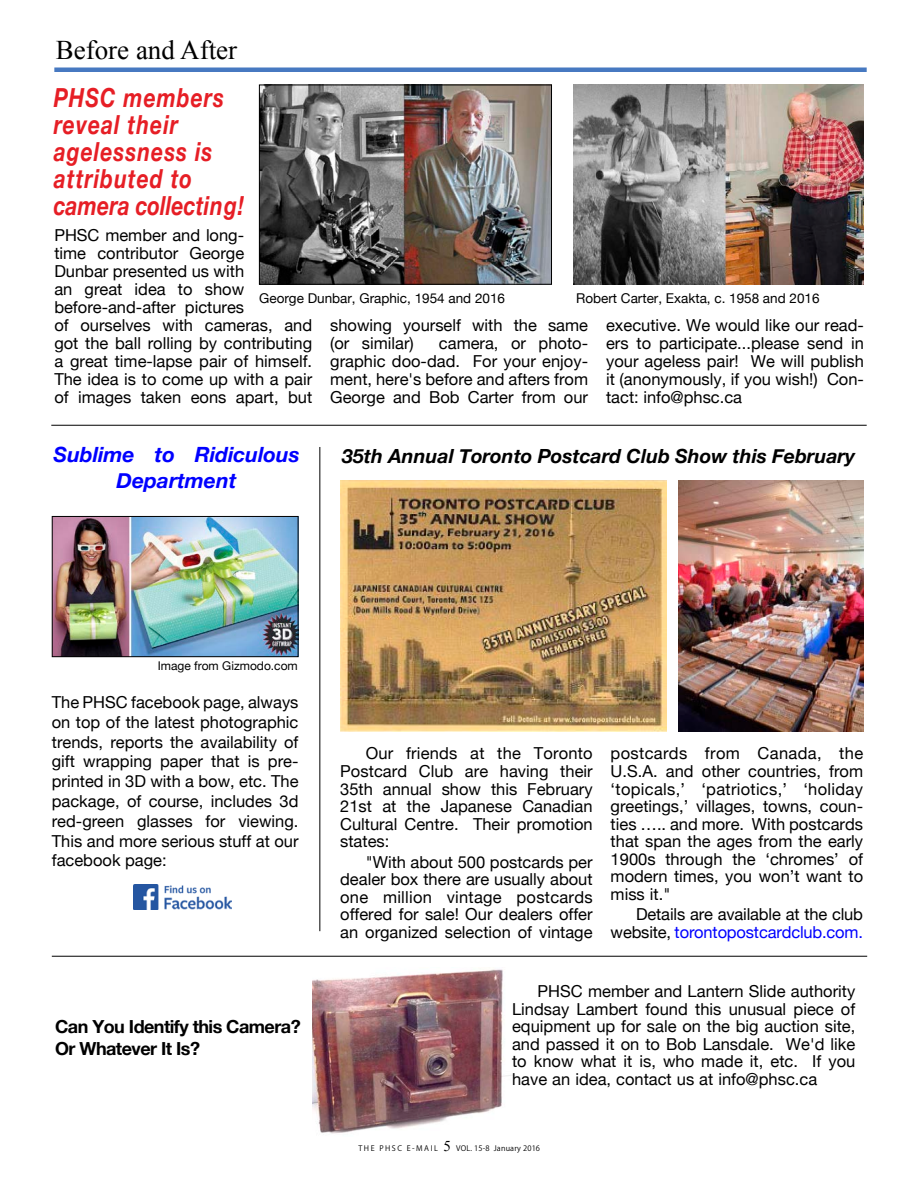
<style>
.page{position:relative;width:918px;height:1188px;background:#fff}
.page>*{position:absolute;margin:0;border:0;box-sizing:border-box;transform-origin:0 0}
.t1{font:27px "Times New Roman";color:#000}
.t2{font:italic 700 26.25px/27px "Helvetica Neue";letter-spacing:.05em;color:#e61e25;scale:.8 1}
.t3{font:italic 700 21px/25.2px "Helvetica Neue";color:#00f;text-align:center}
.t4{font:italic 700 19.5px "Helvetica Neue";color:#000}
.t5{font:700 18px/21.6px "Helvetica Neue";letter-spacing:-.03em;color:#000}
.t6{font:16.5px/17.5px "Helvetica Neue";color:#000;text-align:justify}
.t7{font:13.5px "Helvetica Neue";color:#000}
.t8{font:12px "Helvetica Neue";color:#000}
.t9{font:7.5px "Koz Go Pr 6 N";letter-spacing:.025em;color:#000}
.s1{color:#00f}
.s2{font-family:"Times New Roman";font-size:15px}
.s3{color:#fff}
</style>
<div class="page">
<hr style="left:54px;top:68px;width:813px;height:4px;background:#4779c1">
<hr style="left:52px;top:956px;width:815px;height:1px;background:#000">
<img style="left:261px;top:87px;width:289px;height:195px">
<div style="left:259px;top:85px;width:293px;height:199px;border:1px solid #000"></div>
<img style="left:573px;top:85px;width:290px;height:199px">
<img style="left:54px;top:518px;width:242px;height:137px">
<div style="left:52px;top:516px;width:246px;height:141px;border:1px solid #000"></div>
<img style="left:133px;top:884px;width:98px;height:26px">
<img style="left:340px;top:480px;width:327px;height:252px">
<img style="left:679px;top:480px;width:184px;height:252px">
<hr style="left:320px;top:447px;width:1px;height:484px;background:#000">
<img style="left:312px;top:969px;width:200px;height:165px">
<hr style="left:51px;top:425px;width:816px;height:1px;background:#000">
<h1 class="t1" style="left:56px;top:31px;width:183px">Before and After</h1>
<h2 class="t2" style="left:54px;top:83px;width:240px">PHSC members reveal their agelessness is attributed to camera collecting!</h2>
<p class="t6" style="left:54px;top:226px;width:259px;line-height:18px;text-align:left">PHSC member and long-<br>time contributor George<br>Dunbar presented us with<br>an great idea to show before-and-after pictures<br>of ourselves with cameras, and got the ball rolling by contributing a great time-lapse pair of himself.<br>The idea is to come up with a pair of images taken eons apart, but</p>
<p class="t7" style="left:259px;top:290px;width:247px">George Dunbar, Graphic, 1954 and 2016</p>
<p class="t7" style="left:576px;top:290px;width:245px">Robert Carter, Exakta, c. 1958 and 2016</p>
<p class="t6" style="left:330px;top:316px;width:259px;line-height:18px">showing yourself with the same (or similar)</p>
<p class="t6" style="left:606px;top:316px;width:259px;line-height:18px">executive. We would like our read&shy;ers to participate...please send in your ageless pair! We will publish it (anonymously, if you wish!) Con&shy;tact: info@phsc.ca</p>
<p class="t6" style="left:330px;top:334px;width:259px;line-height:18px;text-indent:109px">camera, or photo&shy;graphic doo-dad. For your enjoy&shy;ment, here's before and afters from George and Bob Carter from our</p>
<p class="t3" style="left:53px;top:442px;width:248px">Sublime to Ridiculous<br>Department</p>
<p class="t4" style="left:342px;top:444px;width:515px">35th Annual Toronto Postcard Club Show this February</p>
<p class="t8" style="left:158px;top:658px;width:142px">Image from Gizmodo.com</p>
<p class="t6" style="left:52px;top:692px;width:248px;line-height:19.8px">The PHSC facebook page, always on top of the latest photographic trends, reports the availability of gift wrapping paper that is pre&shy;printed in 3D with a bow, etc. The package, of course, includes 3d red-green glasses for viewing.<br>This and more serious stuff at our facebook page:</p>
<p class="t5" style="left:55px;top:1016px;width:247px">Can You Identify this Camera?<br>Or Whatever It Is?</p>
<p class="t6" style="left:340px;top:745px;width:254px;text-indent:25px">Our friends at the Toronto Postcard Club are having their 35th annual show this February 21st at the Japanese Canadian Cultural Centre. Their promotion states:</p>
<p class="t6" style="left:340px;top:853px;width:254px;text-indent:25px">"With about 500 postcards per dealer box there are usually about one million vintage postcards offered for sale! Our dealers offer an organized selection of vintage</p>
<p class="t6" style="left:611px;top:745px;width:254px">postcards from Canada, the U.S.A. and other countries, from ‘topicals,’ ‘patriotics,’ ‘holiday greetings,’ villages, towns, coun&shy;ties ….. and more. With postcards that span the ages from the early 1900s through the ‘chromes’ of modern times, you won’t want to miss it."</p>
<p class="t6" style="left:611px;top:906px;width:254px;text-align:right">Details are available at the club website, <span class="s1">torontopostcardclub.com.</span></p>
<p class="t6" style="left:512px;top:982px;width:345px;text-indent:25px">PHSC member and Lantern Slide authority Lindsay Lambert found this unusual piece of equipment up for sale on the big auction site, and passed it on to Bob Lansdale. We'd like to know what it is, who made it, etc. If you have an idea, contact us at info@phsc.ca</p>
<p class="t9" style="left:358px;top:1144px;width:204px">T H E P H S C E - M A I L <span class="s2">5</span> VOL. 15-8 January 2016 <span class="s3">.. ..</span></p>
</div>
